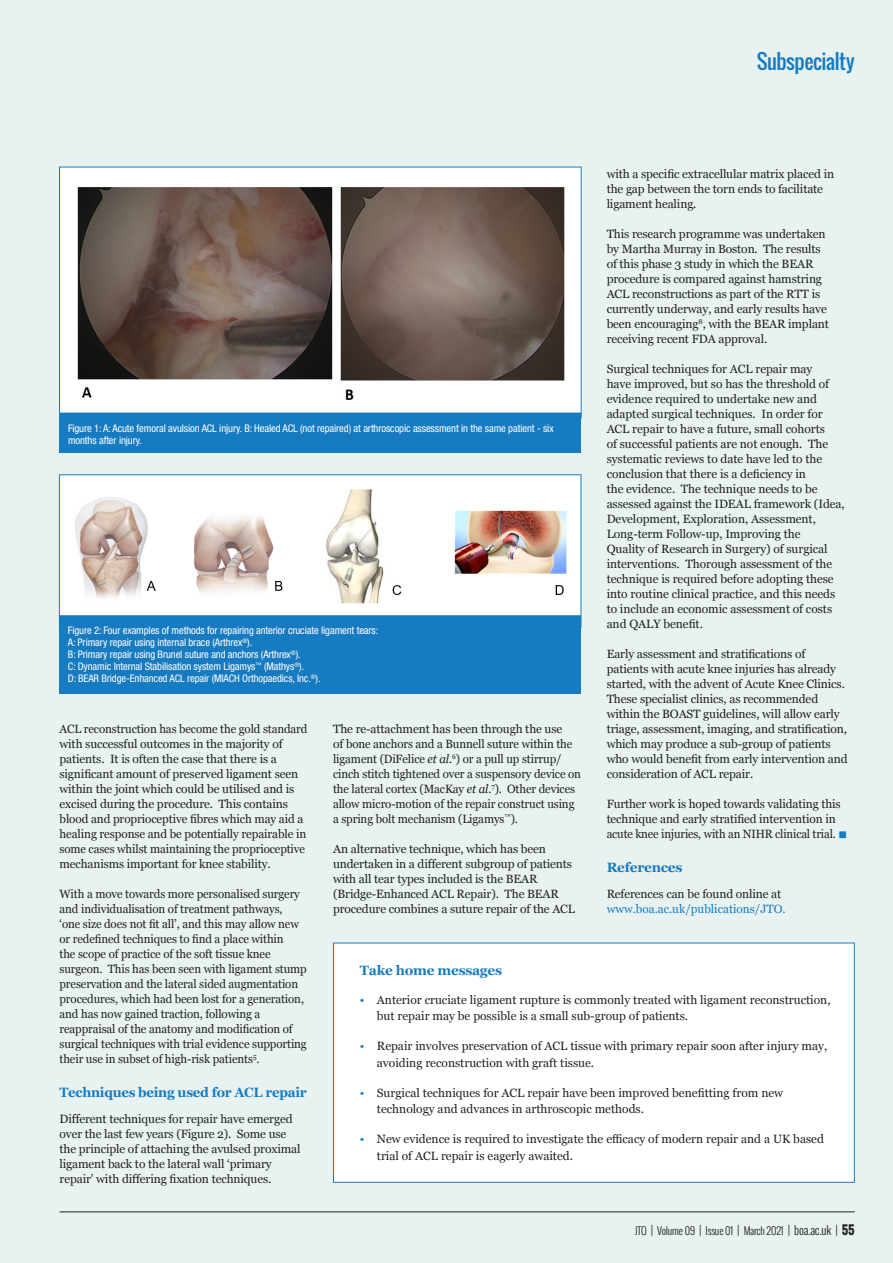
<style>
.page{position:relative;width:893px;height:1263px;background:#e8f3f1}
.page>*{position:absolute;margin:0;border:0;box-sizing:border-box;transform-origin:0 0}
.Author_Name_13_5{font:20.25px "Oswald";letter-spacing:-.02em;color:#177bc1}
.BOA-J_Body{font:700 13.5px "Georgia";letter-spacing:-.02em;color:#177bc1}
.BOA-J_Body-2{font:12px/15px "Georgia";letter-spacing:-.01em;color:#231f20}
.BOA-J_Body-3{font:12px/15px "Georgia";letter-spacing:-.01em;color:#231f20;scale:.96 1}
.BOA-J_Body-4{font:12px/15px "Georgia";letter-spacing:-.01em;color:#177bc1}
.Caption_2019{font:condensed 10.5px/12px "Helvetica Neue";letter-spacing:-.01em;color:#fff}
.t1{font:300 10.5px "Oswald";letter-spacing:-.02em;color:#231f20}
.s1{color:#177bc1}
.s2{color:#231f20}
.s3{font-style:italic}
.s4{font-size:12px}
.s5{font-weight:700;font-size:12px}
</style>
<div class="page">
<hr style="left:60px;top:1211px;width:795px;height:1px;background:#231f20">
<div style="left:60px;top:167px;width:521px;height:250px;background:#fff"></div>
<img style="left:61px;top:170px;width:518px;height:238px">
<div style="left:59px;top:475px;width:522px;height:152px;background:#fff"></div>
<img style="left:74px;top:489px;width:493px;height:115px">
<div style="left:60px;top:416px;width:521px;height:36px;background:#177bc1"></div>
<div style="left:60px;top:413px;width:521px;height:7px;background:#177bc1"></div>
<div style="left:59px;top:619px;width:522px;height:75px;background:#177bc1"></div>
<div style="left:59px;top:615px;width:522px;height:8px;background:#177bc1"></div>
<div style="left:333px;top:943px;width:522px;height:240px;background:#fff;border:1px solid #177bc1"></div>
<p class="Author_Name_13_5" style="left:757px;top:46px;width:99px">Subspecialty</p>
<p class="BOA-J_Body-2" style="left:607px;top:165px;width:229px">with a specific extracellular matrix placed in the gap between the torn ends to facilitate ligament healing.</p>
<p class="BOA-J_Body-2" style="left:607px;top:225px;width:224px">This research programme was undertaken by Martha Murray in Boston. The results of this phase 3 study in which the BEAR procedure is compared against hamstring ACL reconstructions as part of the RTT is currently underway, and early results have been encouraging<sup>8</sup>, with the BEAR implant receiving recent FDA approval.</p>
<p class="BOA-J_Body-2" style="left:607px;top:360px;width:240px">Surgical techniques for ACL repair may<br>have improved, but so has the threshold of evidence required to undertake new and adapted surgical techniques. In order for ACL repair to have a future, small cohorts<br>of successful patients are not enough. The systematic reviews to date have led to the conclusion that there is a deficiency in<br>the evidence. The technique needs to be assessed against the IDEAL framework (Idea, Development, Exploration, Assessment, Long-term Follow-up, Improving the<br>Quality of Research in Surgery) of surgical interventions. Thorough assessment of the technique is required before adopting these into routine clinical practice, and this needs to include an economic assessment of costs and QALY benefit.</p>
<p class="BOA-J_Body-2" style="left:607px;top:645px;width:243px">Early assessment and stratifications of patients with acute knee injuries has already started, with the advent of Acute Knee Clinics.<br>These specialist clinics, as recommended within the BOAST guidelines, will allow early triage, assessment, imaging, and stratification, which may produce a sub-group of patients who would benefit from early intervention and consideration of ACL repair.</p>
<p class="BOA-J_Body-2" style="left:607px;top:795px;width:242px">Further work is hoped towards validating this technique and early stratified intervention in acute knee injuries, with an NIHR clinical trial. <span class="s1">■</span></p>
<p class="BOA-J_Body" style="left:607px;top:857px;width:77px">References</p>
<p class="BOA-J_Body-4" style="left:607px;top:885px;width:181px"><span class="s2">References can be found online at </span>www.boa.ac.uk/publications/JTO.</p>
<p class="Caption_2019" style="left:68px;top:422px;width:487px">Figure 1: A: Acute femoral avulsion ACL injury. B: Healed ACL (not repaired) at arthroscopic assessment in the same patient - six months after injury.</p>
<p class="Caption_2019" style="left:68px;top:625px;width:312px">Figure 2: Four examples of methods for repairing anterior cruciate ligament tears:<br>A: Primary repair using internal brace (Arthrex<sup>®</sup>).<br>B: Primary repair using Brunel suture and anchors (Arthrex<sup>®</sup>).<br>C: Dynamic Internal Stabilisation system Ligamys<sup>™</sup> (Mathys<sup>®</sup>).<br>D: BEAR Bridge-Enhanced ACL repair (MIACH Orthopaedics, Inc.<sup>®</sup>).</p>
<p class="BOA-J_Body-3" style="left:60px;top:720px;width:260px">ACL reconstruction has become the gold standard with successful outcomes in the majority of patients. It is often the case that there is a significant amount of preserved ligament seen within the joint which could be utilised and is excised during the procedure. This contains blood and proprioceptive fibres which may aid a healing response and be potentially repairable in some cases whilst maintaining the proprioceptive mechanisms important for knee stability.</p>
<p class="BOA-J_Body-3" style="left:60px;top:885px;width:259px">With a move towards more personalised surgery and individualisation of treatment pathways,<br>‘one size does not fit all’, and this may allow new or redefined techniques to find a place within<br>the scope of practice of the soft tissue knee surgeon. This has been seen with ligament stump preservation and the lateral sided augmentation procedures, which had been lost for a generation, and has now gained traction, following a reappraisal of the anatomy and modification of surgical techniques with trial evidence supporting their use in subset of high-risk patients<sup>5</sup>.</p>
<p class="BOA-J_Body" style="left:60px;top:1082px;width:249px">Techniques being used for ACL repair</p>
<p class="BOA-J_Body-2" style="left:60px;top:1110px;width:243px">Different techniques for repair have emerged over the last few years (Figure 2). Some use the principle of attaching the avulsed proximal ligament back to the lateral wall ‘primary repair’ with differing fixation techniques.</p>
<p class="BOA-J_Body-2" style="left:333px;top:720px;width:249px">The re-attachment has been through the use<br>of bone anchors and a Bunnell suture within the ligament (DiFelice <span class="s3">et al.</span><sup>6</sup>) or a pull up stirrup/ cinch stitch tightened over a suspensory device on the lateral cortex (MacKay <span class="s3">et al.</span><sup>7</sup>). Other devices allow micro-motion of the repair construct using a spring bolt mechanism (Ligamys<sup>™</sup>).</p>
<p class="BOA-J_Body-2" style="left:333px;top:840px;width:243px">An alternative technique, which has been undertaken in a different subgroup of patients with all tear types included is the BEAR (Bridge-Enhanced ACL Repair). The BEAR procedure combines a suture repair of the ACL</p>
<p class="BOA-J_Body" style="left:360px;top:960px;width:144px">Take home messages</p>
<p class="BOA-J_Body-2" style="left:377px;top:991px;width:455px;line-height:16.5px;text-indent:-17px"><span class="s1">•</span> Anterior cruciate ligament rupture is commonly treated with ligament reconstruction, but repair may be possible is a small sub-group of patients.</p>
<p class="BOA-J_Body-2" style="left:377px;top:1037px;width:452px;line-height:16.5px;text-indent:-17px"><span class="s1">•</span> Repair involves preservation of ACL tissue with primary repair soon after injury may, avoiding reconstruction with graft tissue.</p>
<p class="BOA-J_Body-2" style="left:377px;top:1084px;width:408px;line-height:16.5px;text-indent:-17px"><span class="s1">•</span> Surgical techniques for ACL repair have been improved benefitting from new technology and advances in arthroscopic methods.</p>
<p class="BOA-J_Body-2" style="left:377px;top:1130px;width:448px;line-height:16.5px;text-indent:-17px"><span class="s1">•</span> New evidence is required to investigate the efficacy of modern repair and a UK based trial of ACL repair is eagerly awaited.</p>
<p class="t1" style="left:635px;top:1223px;width:221px">JTO <span class="s4">|</span> Volume 09 <span class="s4">|</span> Issue 01 <span class="s4">|</span> March 2021 <span class="s4">| boa.ac.uk |</span> <span class="s5">55</span></p>
</div>
